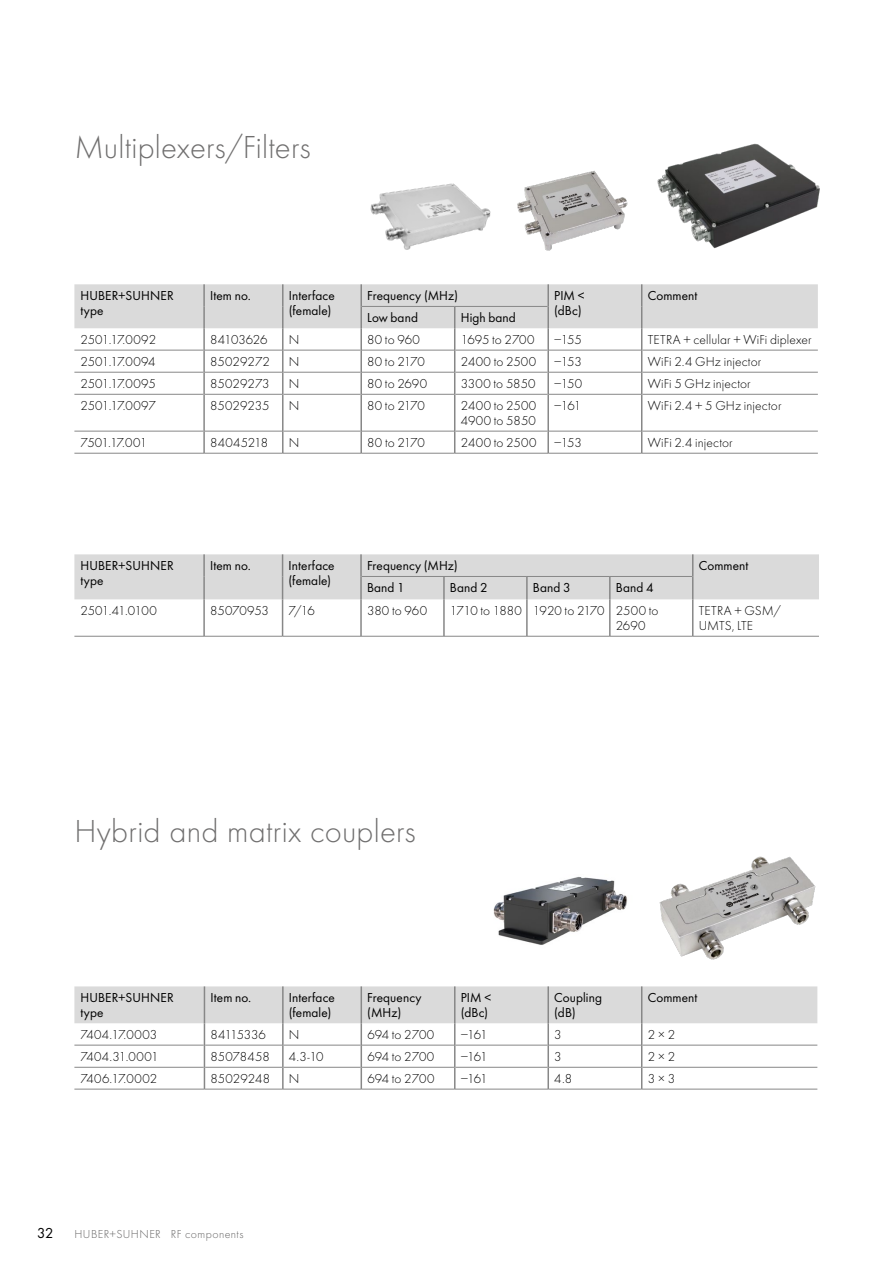
<style>
.page{position:relative;width:893px;height:1263px;background:#fff}
.page>*{position:absolute;margin:0;border:0;box-sizing:border-box;transform-origin:0 0}
.t1{font:300 33px "Futura";letter-spacing:.005em;color:#706f6f}
.t2{font:15px "Futura Boo";color:#000}
.t3{font:300 13.5px/15px "Futura";letter-spacing:.005em;color:#000}
.t4{font:13.5px/15px "Futura Boo";letter-spacing:.01em;color:#000}
.t5{font:300 13.5px "Futura";letter-spacing:-.035em;color:#000}
.t6{font:300 13.5px "Futura";letter-spacing:-.05em;color:#000}
.t7{font:300 13.5px "Futura";letter-spacing:-.02em;color:#000}
.t8{font:300 13.5px "Futura";letter-spacing:-.015em;color:#000}
.t9{font:300 12px "Futura";letter-spacing:.035em;color:#646363}
</style>
<div class="page">
<img style="left:517px;top:170px;width:111px;height:81px">
<img style="left:657px;top:143px;width:163px;height:106px">
<img style="left:370px;top:183px;width:121px;height:67px">
<img style="left:659px;top:856px;width:157px;height:104px">
<img style="left:493px;top:876px;width:135px;height:69px">
<hr style="left:74px;top:394px;width:129px;height:1px;background:#878787">
<hr style="left:205px;top:394px;width:77px;height:1px;background:#878787">
<hr style="left:284px;top:394px;width:76px;height:1px;background:#878787">
<hr style="left:362px;top:394px;width:92px;height:1px;background:#878787">
<hr style="left:455px;top:394px;width:92px;height:1px;background:#878787">
<hr style="left:549px;top:394px;width:92px;height:1px;background:#878787">
<hr style="left:642px;top:394px;width:176px;height:1px;background:#878787">
<hr style="left:74px;top:431px;width:129px;height:1px;background:#878787">
<hr style="left:205px;top:431px;width:77px;height:1px;background:#878787">
<hr style="left:284px;top:431px;width:76px;height:1px;background:#878787">
<hr style="left:362px;top:431px;width:92px;height:1px;background:#878787">
<hr style="left:455px;top:431px;width:92px;height:1px;background:#878787">
<hr style="left:549px;top:431px;width:92px;height:1px;background:#878787">
<hr style="left:642px;top:431px;width:176px;height:1px;background:#878787">
<hr style="left:282px;top:394px;width:2px;height:37px;background:#878787">
<hr style="left:360px;top:394px;width:2px;height:37px;background:#878787">
<hr style="left:454px;top:394px;width:1px;height:37px;background:#878787">
<hr style="left:641px;top:394px;width:1px;height:37px;background:#878787">
<hr style="left:282px;top:431px;width:2px;height:22px;background:#878787">
<hr style="left:360px;top:431px;width:2px;height:22px;background:#878787">
<svg style="left:454px;top:431px;width:1px;height:22px"></svg>
<svg style="left:641px;top:431px;width:1px;height:22px"></svg>
<hr style="left:203px;top:394px;width:2px;height:37px;background:#878787">
<hr style="left:203px;top:431px;width:2px;height:22px;background:#878787">
<hr style="left:547px;top:394px;width:2px;height:37px;background:#878787">
<hr style="left:547px;top:431px;width:2px;height:22px;background:#878787">
<svg style="left:74px;top:284px;width:744px;height:110px"></svg>
<hr style="left:74px;top:453px;width:130px;height:1px;background:#878787">
<hr style="left:204px;top:453px;width:79px;height:1px;background:#878787">
<hr style="left:283px;top:453px;width:78px;height:1px;background:#878787">
<hr style="left:361px;top:453px;width:94px;height:1px;background:#878787">
<hr style="left:455px;top:453px;width:93px;height:1px;background:#878787">
<hr style="left:548px;top:453px;width:94px;height:1px;background:#878787">
<hr style="left:642px;top:453px;width:176px;height:1px;background:#878787">
<hr style="left:74px;top:636px;width:130px;height:1px;background:#878787">
<hr style="left:204px;top:636px;width:79px;height:1px;background:#878787">
<hr style="left:283px;top:636px;width:78px;height:1px;background:#878787">
<hr style="left:361px;top:636px;width:83px;height:1px;background:#878787">
<hr style="left:444px;top:636px;width:83px;height:1px;background:#878787">
<hr style="left:527px;top:636px;width:83px;height:1px;background:#878787">
<hr style="left:610px;top:636px;width:83px;height:1px;background:#878787">
<hr style="left:693px;top:636px;width:126px;height:1px;background:#878787">
<hr style="left:282px;top:599px;width:1px;height:37px;background:#878787">
<hr style="left:360px;top:599px;width:2px;height:37px;background:#878787">
<hr style="left:443px;top:599px;width:2px;height:37px;background:#878787">
<hr style="left:526px;top:599px;width:2px;height:37px;background:#878787">
<hr style="left:609px;top:599px;width:2px;height:37px;background:#878787">
<hr style="left:692px;top:599px;width:1px;height:37px;background:#878787">
<hr style="left:203px;top:599px;width:2px;height:37px;background:#878787">
<div style="left:74px;top:554px;width:745px;height:45px;background:#dadada"></div>
<hr style="left:74px;top:1089px;width:130px;height:1px;background:#878787">
<hr style="left:204px;top:1089px;width:79px;height:1px;background:#878787">
<hr style="left:283px;top:1089px;width:78px;height:1px;background:#878787">
<hr style="left:361px;top:1089px;width:94px;height:1px;background:#878787">
<hr style="left:455px;top:1089px;width:93px;height:1px;background:#878787">
<hr style="left:548px;top:1089px;width:94px;height:1px;background:#878787">
<hr style="left:642px;top:1089px;width:175px;height:1px;background:#878787">
<svg style="left:74px;top:986px;width:743px;height:103px"></svg>
<h1 class="t1" style="left:74px;top:126px;width:238px">Multiplexers/Filters</h1>
<p class="t4" style="left:80px;top:287px;width:95px">HUBER+SUHNER type</p>
<p class="t4" style="left:210px;top:287px;width:42px">Item no.</p>
<p class="t4" style="left:289px;top:287px;width:48px">Interface (female)</p>
<p class="t4" style="left:367px;top:287px;width:92px">Frequency (MHz)</p>
<p class="t4" style="left:554px;top:287px;width:32px">PIM &lt; (dBc)</p>
<p class="t4" style="left:648px;top:287px;width:51px">Comment</p>
<p class="t4" style="left:367px;top:310px;width:52px">Low band</p>
<p class="t4" style="left:461px;top:310px;width:57px">High band</p>
<p class="t3" style="left:80px;top:332px;width:77px">2501.17.0092</p>
<p class="t7" style="left:210px;top:331px;width:59px">84103626</p>
<p class="t3" style="left:289px;top:332px;width:12px">N</p>
<p class="t3" style="left:367px;top:332px;width:54px">80 to 960</p>
<p class="t3" style="left:461px;top:332px;width:75px">1695 to 2700</p>
<p class="t3" style="left:554px;top:332px;width:29px">−155</p>
<p class="t3" style="left:648px;top:332px;width:165px">TETRA + cellular + WiFi diplexer</p>
<p class="t3" style="left:80px;top:354px;width:77px">2501.17.0094</p>
<p class="t3" style="left:210px;top:354px;width:61px">85029272</p>
<p class="t3" style="left:289px;top:354px;width:12px">N</p>
<p class="t3" style="left:367px;top:354px;width:59px">80 to 2170</p>
<p class="t3" style="left:461px;top:354px;width:77px">2400 to 2500</p>
<p class="t3" style="left:554px;top:354px;width:29px">−153</p>
<p class="t3" style="left:648px;top:354px;width:115px">WiFi 2.4 GHz injector</p>
<p class="t3" style="left:80px;top:376px;width:77px">2501.17.0095</p>
<p class="t3" style="left:210px;top:376px;width:61px">85029273</p>
<p class="t3" style="left:289px;top:376px;width:12px">N</p>
<p class="t3" style="left:367px;top:376px;width:61px">80 to 2690</p>
<p class="t3" style="left:461px;top:376px;width:76px">3300 to 5850</p>
<p class="t3" style="left:554px;top:376px;width:29px">−150</p>
<p class="t3" style="left:648px;top:376px;width:104px">WiFi 5 GHz injector</p>
<p class="t3" style="left:80px;top:398px;width:77px">2501.17.0097</p>
<p class="t3" style="left:210px;top:398px;width:61px">85029235</p>
<p class="t3" style="left:289px;top:398px;width:12px">N</p>
<p class="t3" style="left:367px;top:398px;width:59px">80 to 2170</p>
<p class="t3" style="left:461px;top:398px;width:77px">2400 to 2500<br>4900 to 5850</p>
<p class="t3" style="left:554px;top:398px;width:28px">−161</p>
<p class="t3" style="left:648px;top:398px;width:135px">WiFi 2.4 + 5 GHz injector</p>
<p class="t6" style="left:80px;top:434px;width:68px">7501.17.001</p>
<p class="t3" style="left:210px;top:435px;width:59px">84045218</p>
<p class="t3" style="left:289px;top:435px;width:12px">N</p>
<p class="t3" style="left:367px;top:435px;width:59px">80 to 2170</p>
<p class="t3" style="left:461px;top:435px;width:77px">2400 to 2500</p>
<p class="t3" style="left:554px;top:435px;width:29px">−153</p>
<p class="t3" style="left:648px;top:435px;width:86px">WiFi 2.4 injector</p>
<p class="t4" style="left:80px;top:557px;width:95px">HUBER+SUHNER type</p>
<p class="t4" style="left:210px;top:557px;width:42px">Item no.</p>
<p class="t4" style="left:289px;top:557px;width:48px">Interface (female)</p>
<p class="t4" style="left:367px;top:557px;width:92px">Frequency (MHz)</p>
<p class="t4" style="left:699px;top:557px;width:51px">Comment</p>
<p class="t4" style="left:367px;top:580px;width:39px">Band 1</p>
<p class="t4" style="left:450px;top:580px;width:39px">Band 2</p>
<p class="t4" style="left:533px;top:580px;width:39px">Band 3</p>
<p class="t4" style="left:616px;top:580px;width:39px">Band 4</p>
<p class="t5" style="left:80px;top:602px;width:78px">2501.41.0100</p>
<p class="t3" style="left:210px;top:603px;width:60px">85070953</p>
<p class="t3" style="left:289px;top:603px;width:28px">7/16</p>
<p class="t3" style="left:367px;top:603px;width:62px">380 to 960</p>
<p class="t3" style="left:616px;top:603px;width:44px;text-indent:-166px">1710 to 1880 1920 to 2170 2500 to<br>2690</p>
<p class="t3" style="left:699px;top:603px;width:84px">TETRA + GSM/<br>UMTS, LTE</p>
<h1 class="t1" style="left:74px;top:810px;width:343px">Hybrid and matrix couplers</h1>
<p class="t4" style="left:80px;top:989px;width:95px">HUBER+SUHNER type</p>
<p class="t4" style="left:210px;top:989px;width:42px">Item no.</p>
<p class="t4" style="left:289px;top:989px;width:48px">Interface (female)</p>
<p class="t4" style="left:367px;top:989px;width:56px">Frequency (MHz)</p>
<p class="t4" style="left:461px;top:989px;width:32px">PIM &lt; (dBc)</p>
<p class="t4" style="left:554px;top:989px;width:49px">Coupling (dB)</p>
<p class="t4" style="left:648px;top:989px;width:51px">Comment</p>
<p class="t3" style="left:80px;top:1027px;width:78px">7404.17.0003</p>
<p class="t8" style="left:210px;top:1026px;width:57px">84115336</p>
<p class="t3" style="left:289px;top:1027px;width:12px">N</p>
<p class="t3" style="left:367px;top:1027px;width:69px">694 to 2700</p>
<p class="t3" style="left:461px;top:1027px;width:28px">−161</p>
<p class="t3" style="left:554px;top:1027px;width:9px">3</p>
<p class="t3" style="left:648px;top:1027px;width:29px">2 × 2</p>
<p class="t3" style="left:80px;top:1048px;width:80px">7404.31.0001</p>
<p class="t3" style="left:210px;top:1048px;width:61px">85078458</p>
<p class="t3" style="left:289px;top:1048px;width:36px">4.3-10</p>
<p class="t3" style="left:367px;top:1048px;width:69px">694 to 2700</p>
<p class="t3" style="left:461px;top:1048px;width:28px">−161</p>
<p class="t3" style="left:554px;top:1048px;width:9px">3</p>
<p class="t3" style="left:648px;top:1048px;width:29px">2 × 2</p>
<p class="t3" style="left:80px;top:1071px;width:78px">7406.17.0002</p>
<p class="t3" style="left:210px;top:1071px;width:61px">85029248</p>
<p class="t3" style="left:289px;top:1071px;width:12px">N</p>
<p class="t3" style="left:367px;top:1071px;width:69px">694 to 2700</p>
<p class="t3" style="left:461px;top:1071px;width:28px">−161</p>
<p class="t3" style="left:554px;top:1071px;width:19px">4.8</p>
<p class="t3" style="left:648px;top:1071px;width:29px">3 × 3</p>
<p class="t2" style="left:37px;top:1223px;width:18px">32</p>
<p class="t9" style="left:74px;top:1227px;width:171px">HUBER+SUHNER RF components</p>
</div>
